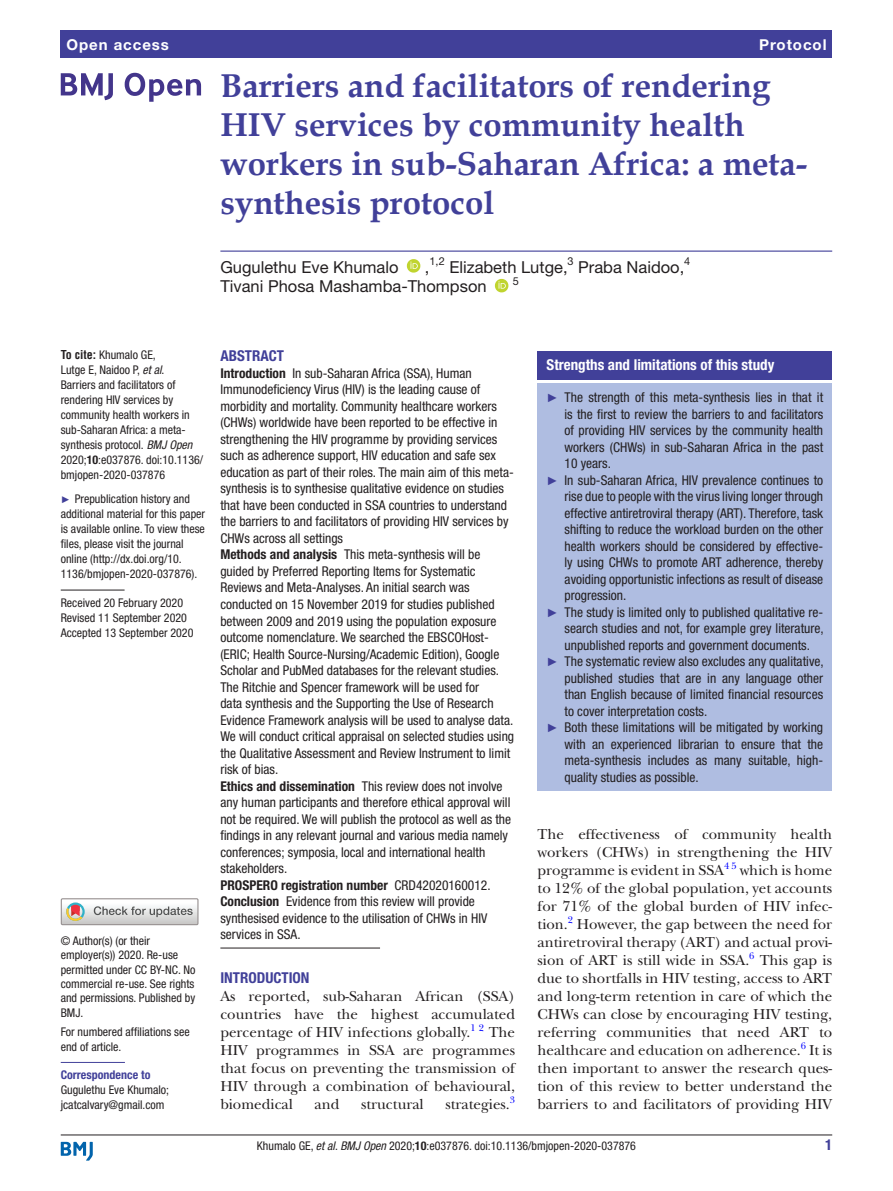
<style>
.page{position:relative;width:893px;height:1191px;background:#fff}
.page>*{position:absolute;margin:0;border:0;box-sizing:border-box;transform-origin:0 0}
.t1{font:700 33px/39px "Book Antiqua";color:#414099}
.t2{font:16.5px "Helvetica Neue LT Std";color:#231f20}
.t3{font:15px/18px "New Baskerville";color:#231f20;text-align:justify}
.t4{font:700 condensed 15px "Helvetica Neue LT Std";color:#fff}
.t5{font:700 condensed 15px "Helvetica Neue LT Std";color:#414099}
.t6{font:700 15px "Helvetica Neue LT Std";letter-spacing:.065em;color:#fff}
.t7{font:condensed 13.5px/16.5px "Helvetica Neue LT Std";color:#231f20}
.t8{font:condensed 12px/15px "Helvetica Neue LT Std";color:#231f20}
.t9{font:700 condensed 12px "Helvetica Neue LT Std";color:#414099}
.t10{font:10.95px "Helvetica Neue LT Std";color:#231f20}
.t11{font:9.9px "New Baskerville";color:#00f}
.s1{font-family:"Helvetica LT Std";font-weight:700}
.s2{font-style:italic}
.s3{font-weight:700}
.s4{font-family:"Arial";font-stretch:normal;font-size:9.75px;color:#414099}
.s5{font-family:"Arial";font-stretch:normal;font-size:12px;color:#414099}
</style>
<div class="page">
<hr style="left:61px;top:1134px;width:771px;height:1px;background:#231f20">
<svg style="left:61px;top:1141px;width:32px;height:19px"></svg>
<div style="left:61px;top:31px;width:771px;height:27px;background:#414099"></div>
<hr style="left:220px;top:250px;width:612px;height:2px;background:#414099">
<svg style="left:407px;top:259px;width:13px;height:14px"></svg>
<svg style="left:495px;top:279px;width:13px;height:13px"></svg>
<hr style="left:61px;top:589px;width:64px;height:1px;background:#231f20">
<hr style="left:61px;top:1062px;width:64px;height:1px;background:#414099">
<svg style="left:61px;top:73px;width:52px;height:27px"></svg>
<svg style="left:125px;top:73px;width:76px;height:29px"></svg>
<div style="left:61px;top:898px;width:138px;height:27px;border:1px solid #969090"></div>
<svg style="left:61px;top:898px;width:137px;height:26px"></svg>
<hr style="left:220px;top:947px;width:160px;height:1px;background:#231f20">
<div style="left:538px;top:351px;width:294px;height:28px;background:#414099"></div>
<div style="left:538px;top:383px;width:294px;height:408px;background:#afbde1"></div>
<p class="t6" style="left:66px;top:35px;width:104px">Open access</p>
<p class="t6" style="left:759px;top:35px;width:69px">Protocol</p>
<h1 class="t1" style="left:220px;top:66px;width:588px">Barriers and facilitators of rendering HIV services by community health workers in sub-Saharan Africa: a meta&shy;synthesis protocol</h1>
<p class="t2" style="left:220px;top:257px;width:180px">Gugulethu Eve Khumalo</p>
<p class="t2" style="left:425px;top:257px;width:6px">,</p>
<p class="t10" style="left:430px;top:255px;width:17px">1,2</p>
<p class="t2" style="left:449px;top:257px;width:120px">Elizabeth Lutge,</p>
<p class="t10" style="left:568px;top:255px;width:8px">3</p>
<p class="t2" style="left:578px;top:257px;width:108px">Praba Naidoo,</p>
<p class="t10" style="left:684px;top:255px;width:8px">4</p>
<p class="t2" style="left:220px;top:277px;width:268px">Tivani Phosa Mashamba-Thompson</p>
<p class="t10" style="left:513px;top:274px;width:8px">5</p>
<p class="t8" style="left:61px;top:347px;width:144px"><span class="s1">To cite:</span> Khumalo GE,<br>Lutge E, Naidoo P, <span class="s2">et al</span>.<br>Barriers and facilitators of rendering HIV services by community health workers in sub-Saharan Africa: a meta&shy;synthesis protocol. <span class="s2">BMJ Open<br></span>2020;<span class="s3">10</span>:e037876. doi:10.1136/ bmjopen-2020-037876</p>
<p class="t8" style="left:61px;top:491px;width:146px"><span class="s4">►</span> Prepublication history and additional material for this paper is available online. To view these files, please visit the journal online (http://dx.doi.org/10.<br>1136/bmjopen-2020-037876).</p>
<p class="t8" style="left:61px;top:595px;width:134px">Received 20 February 2020<br>Revised 11 September 2020<br>Accepted 13 September 2020</p>
<p class="t8" style="left:61px;top:933px;width:136px;line-height:14.4px">© Author(s) (or their employer(s)) 2020. Re-use permitted under CC BY-NC. No commercial re-use. See rights and permissions. Published by<br>BMJ.</p>
<p class="t8" style="left:61px;top:1024px;width:130px">For numbered affiliations see end of article.</p>
<p class="t9" style="left:61px;top:1067px;width:91px">Correspondence to</p>
<p class="t8" style="left:61px;top:1082px;width:110px">Gugulethu Eve Khumalo; jcatcalvary@gmail.com</p>
<p class="t5" style="left:220px;top:347px;width:65px">ABSTRACT</p>
<p class="t7" style="left:220px;top:365px;width:295px"><span class="s3">Introduction</span> In sub-Saharan Africa (SSA), Human Immunodeficiency Virus (HIV) is the leading cause of morbidity and mortality. Community healthcare workers (CHWs) worldwide have been reported to be effective in strengthening the HIV programme by providing services such as adherence support, HIV education and safe sex education as part of their roles. The main aim of this meta&shy;synthesis is to synthesise qualitative evidence on studies that have been conducted in SSA countries to understand the barriers to and facilitators of providing HIV services by CHWs across all settings<br><span class="s3">Methods and analysis</span> This meta-synthesis will be guided by Preferred Reporting Items for Systematic Reviews and Meta-Analyses. An initial search was conducted on 15 November 2019 for studies published between 2009 and 2019 using the population exposure outcome nomenclature. We searched the EBSCOHost-(ERIC; Health Source-Nursing/Academic Edition), Google Scholar and PubMed databases for the relevant studies.<br>The Ritchie and Spencer framework will be used for<br>data synthesis and the Supporting the Use of Research Evidence Framework analysis will be used to analyse data.<br>We will conduct critical appraisal on selected studies using the Qualitative Assessment and Review Instrument to limit risk of bias.<br><span class="s3">Ethics and dissemination</span> This review does not involve any human participants and therefore ethical approval will not be required. We will publish the protocol as well as the findings in any relevant journal and various media namely conferences; symposia, local and international health stakeholders.<br><span class="s3">PROSPERO registration number</span> CRD42020160012.<br><span class="s3">Conclusion</span> Evidence from this review will provide synthesised evidence to the utilisation of CHWs in HIV services in SSA.</p>
<p class="t5" style="left:220px;top:969px;width:91px">INTRODUCTION</p>
<p class="t3" style="left:220px;top:987px;width:296px">As reported, sub-Saharan African (SSA) countries have the highest accumulated percentage of HIV infections globally.<sup>1</sup> <sup>2</sup> The HIV programmes in SSA are programmes that focus on preventing the transmission of HIV through a combination of behavioural, biomedical</p>
<p class="t3" style="left:315px;top:1095px;width:26px">and</p>
<p class="t3" style="left:361px;top:1095px;width:64px">structural</p>
<p class="t3" style="left:445px;top:1095px;width:66px">strategies.</p>
<p class="t11" style="left:510px;top:1093px;width:7px">3</p>
<p class="t4" style="left:547px;top:356px;width:229px">Strengths and limitations of this study</p>
<p class="t7" style="left:547px;top:389px;width:278px"><span class="s5">►</span> The strength of this meta-synthesis lies in that it</p>
<p class="t7" style="left:565px;top:405px;width:260px">is the first to review the barriers to and facilitators</p>
<p class="t7" style="left:565px;top:422px;width:260px">of providing HIV services by the community health</p>
<p class="t7" style="left:565px;top:438px;width:260px">workers (CHWs) in sub-Saharan Africa in the past</p>
<p class="t7" style="left:565px;top:455px;width:48px">10 years.</p>
<p class="t7" style="left:547px;top:471px;width:278px"><span class="s5">►</span> In sub-Saharan Africa, HIV prevalence continues to</p>
<p class="t7" style="left:565px;top:488px;width:260px">rise due to people with the virus living longer through</p>
<p class="t7" style="left:565px;top:504px;width:260px">effective antiretroviral therapy (ART). Therefore, task</p>
<p class="t7" style="left:565px;top:521px;width:260px">shifting to reduce the workload burden on the other</p>
<p class="t7" style="left:565px;top:537px;width:260px">health workers should be considered by effective-</p>
<p class="t7" style="left:565px;top:554px;width:260px">ly using CHWs to promote ART adherence, thereby</p>
<p class="t7" style="left:565px;top:570px;width:260px">avoiding opportunistic infections as result of disease</p>
<p class="t7" style="left:565px;top:587px;width:63px">progression.</p>
<p class="t7" style="left:547px;top:603px;width:278px"><span class="s5">►</span> The study is limited only to published qualitative re-</p>
<p class="t7" style="left:565px;top:620px;width:261px">search studies and not, for example grey literature,</p>
<p class="t7" style="left:565px;top:636px;width:247px">unpublished reports and government documents.</p>
<p class="t7" style="left:547px;top:653px;width:279px"><span class="s5">►</span> The systematic review also excludes any qualitative,</p>
<p class="t7" style="left:565px;top:669px;width:260px">published studies that are in any language other</p>
<p class="t7" style="left:565px;top:686px;width:260px">than English because of limited financial resources</p>
<p class="t7" style="left:565px;top:702px;width:144px">to cover interpretation costs.</p>
<p class="t7" style="left:547px;top:719px;width:278px"><span class="s5">►</span> Both these limitations will be mitigated by working</p>
<p class="t7" style="left:565px;top:735px;width:260px">with an experienced librarian to ensure that the</p>
<p class="t7" style="left:565px;top:752px;width:260px">meta-synthesis includes as many suitable, high-</p>
<p class="t7" style="left:565px;top:768px;width:136px">quality studies as possible.</p>
<p class="t3" style="left:538px;top:825px;width:296px">The effectiveness of community health workers (CHWs) in strengthening the HIV programme is evident in SSA<sup>4</sup> <sup>5</sup> which is home to 12% of the global population, yet accounts for 71% of the global burden of HIV infec&shy;tion.</p>
<p class="t11" style="left:568px;top:913px;width:7px">2</p>
<p class="t3" style="left:538px;top:915px;width:296px;text-indent:39px">However, the gap between the need for antiretroviral therapy (ART) and actual provi&shy;sion of ART is still wide in SSA.</p>
<p class="t11" style="left:749px;top:949px;width:7px">6</p>
<p class="t3" style="left:538px;top:951px;width:296px;text-indent:222px">This gap is due to shortfalls in HIV testing, access to ART and long-term retention in care of which the CHWs can close by encouraging HIV testing, referring communities that need ART to healthcare and education on adherence.<sup>6</sup> It is then important to answer the research ques&shy;tion of this review to better understand the barriers to and facilitators of providing HIV</p>
<p class="t8" style="left:257px;top:1137px;width:381px">Khumalo GE, <span class="s2">et al</span>. <span class="s2">BMJ Open</span> 2020;<span class="s3">10</span>:e037876. doi:10.1136/bmjopen-2020-037876</p>
<p class="t5" style="left:825px;top:1135px;width:9px">1</p>
</div>
